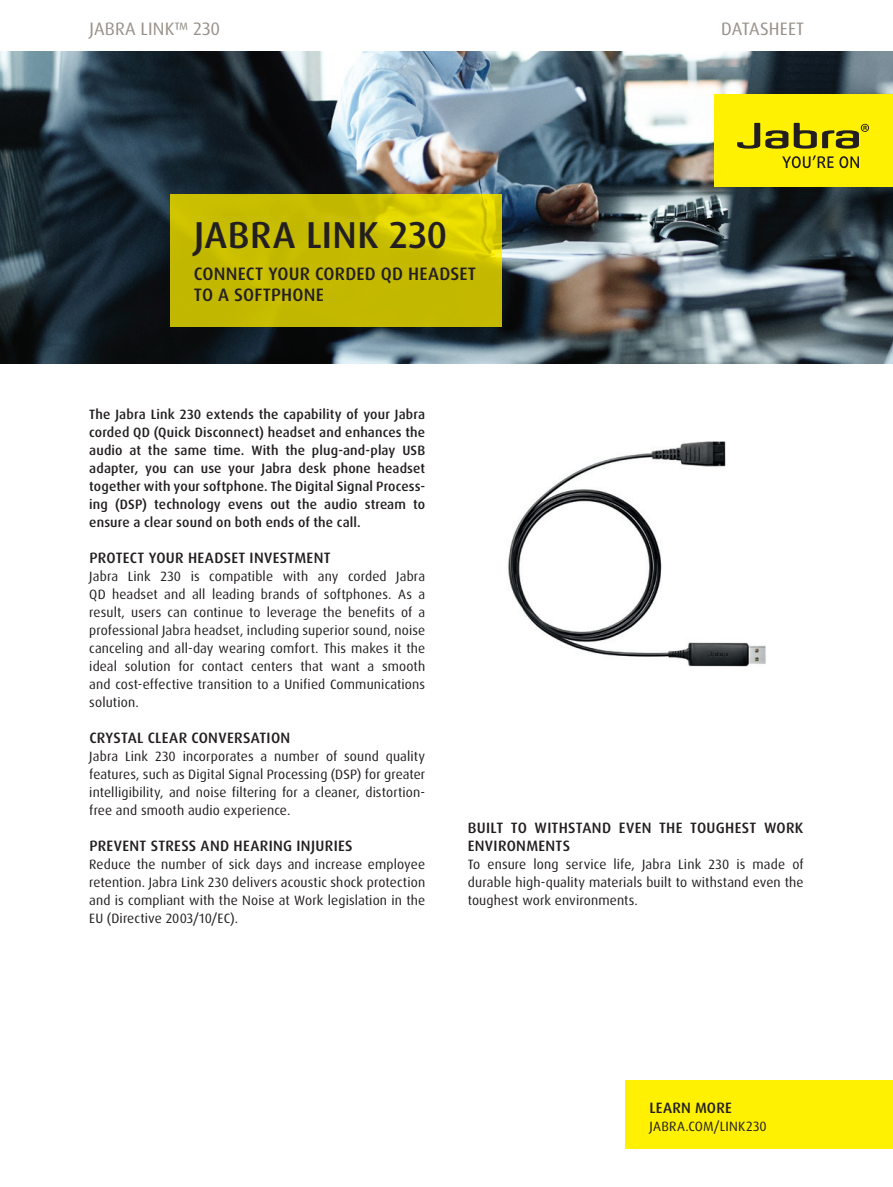
<style>
.page{position:relative;width:893px;height:1187px;background:#fff}
.page>*{position:absolute;margin:0;border:0;box-sizing:border-box;transform-origin:0 0}
.t1{font:500 37.5px "Dax Pro";letter-spacing:.01em;color:#231f20}
.t2{font:500 18px/21px "Dax Pro";letter-spacing:.015em;color:#231f20}
.t3{font:18px "Dax Pro";letter-spacing:.01em;color:#989189}
.t4{font:500 15px/18px "Dax Pro";letter-spacing:.02em;color:#231f20}
.t5{font:13.5px/18px "Dax Pro";letter-spacing:.01em;color:#231f20;text-align:justify}
.t6{font:500 13.5px/18px "Dax Pro";letter-spacing:.01em;color:#231f20;text-align:justify}
</style>
<div class="page">
<img style="left:0;top:51px;width:893px;height:313px">
<img style="left:508px;top:441px;width:258px;height:226px">
<svg style="left:170px;top:194px;width:332px;height:132px;background:#c9be00"></svg>
<div style="left:714px;top:94px;width:179px;height:93px;background:#fff101"></div>
<svg style="left:737px;top:123px;width:51px;height:26px"></svg>
<svg style="left:794px;top:123px;width:75px;height:26px"></svg>
<svg style="left:782px;top:155px;width:51px;height:13px"></svg>
<svg style="left:839px;top:156px;width:20px;height:12px"></svg>
<div style="left:626px;top:1080px;width:267px;height:68px;background:#fff101"></div>
<h2 class="t3" style="left:89px;top:18px;width:132px">JABRA LINK™ 230</h2>
<h2 class="t3" style="left:721px;top:18px;width:84px">DATASHEET</h2>
<h1 class="t1" style="left:194px;top:211px;width:255px">JABRA LINK 230</h1>
<h2 class="t2" style="left:194px;top:263px;width:284px">CONNECT YOUR CORDED QD HEADSET<br>TO A SOFTPHONE</h2>
<p class="t6" style="left:89px;top:405px;width:337px">The Jabra Link 230 extends the capability of your Jabra corded QD (Quick Disconnect) headset and enhances the audio at the same time. With the plug-and-play USB adapter, you can use your Jabra desk phone headset together with your softphone. The Digital Signal Process&shy;ing (DSP) technology evens out the audio stream to ensure a clear sound on both ends of the call.</p>
<p class="t4" style="left:89px;top:549px;width:243px">PROTECT YOUR HEADSET INVESTMENT</p>
<p class="t5" style="left:89px;top:567px;width:337px">Jabra Link 230 is compatible with any corded Jabra QD headset and all leading brands of softphones. As a result, users can continue to leverage the benefits of a professional Jabra headset, including superior sound, noise canceling and all-day wearing comfort. This makes it the ideal solution for contact centers that want a smooth and cost-effective transition to a Unified Communications solution.</p>
<p class="t4" style="left:89px;top:729px;width:202px">CRYSTAL CLEAR CONVERSATION</p>
<p class="t5" style="left:89px;top:747px;width:337px">Jabra Link 230 incorporates a number of sound quality features, such as Digital Signal Processing (DSP) for greater intelligibility, and noise filtering for a cleaner, distortion&shy;free and smooth audio experience.</p>
<p class="t4" style="left:89px;top:837px;width:265px">PREVENT STRESS AND HEARING INJURIES</p>
<p class="t5" style="left:89px;top:855px;width:337px">Reduce the number of sick days and increase employee retention. Jabra Link 230 delivers acoustic shock protection and is compliant with the Noise at Work legislation in the EU (Directive 2003/10/EC).</p>
<p class="t4" style="left:468px;top:819px;width:337px">BUILT TO WITHSTAND EVEN THE TOUGHEST WORK<br>ENVIRONMENTS</p>
<p class="t5" style="left:468px;top:855px;width:337px">To ensure long service life, Jabra Link 230 is made of durable high-quality materials built to withstand even the toughest work environments.</p>
<p class="t4" style="left:649px;top:1098px;width:84px">LEARN MORE</p>
<p class="t5" style="left:649px;top:1116px;width:119px">JABRA.COM/LINK230</p>
</div>
